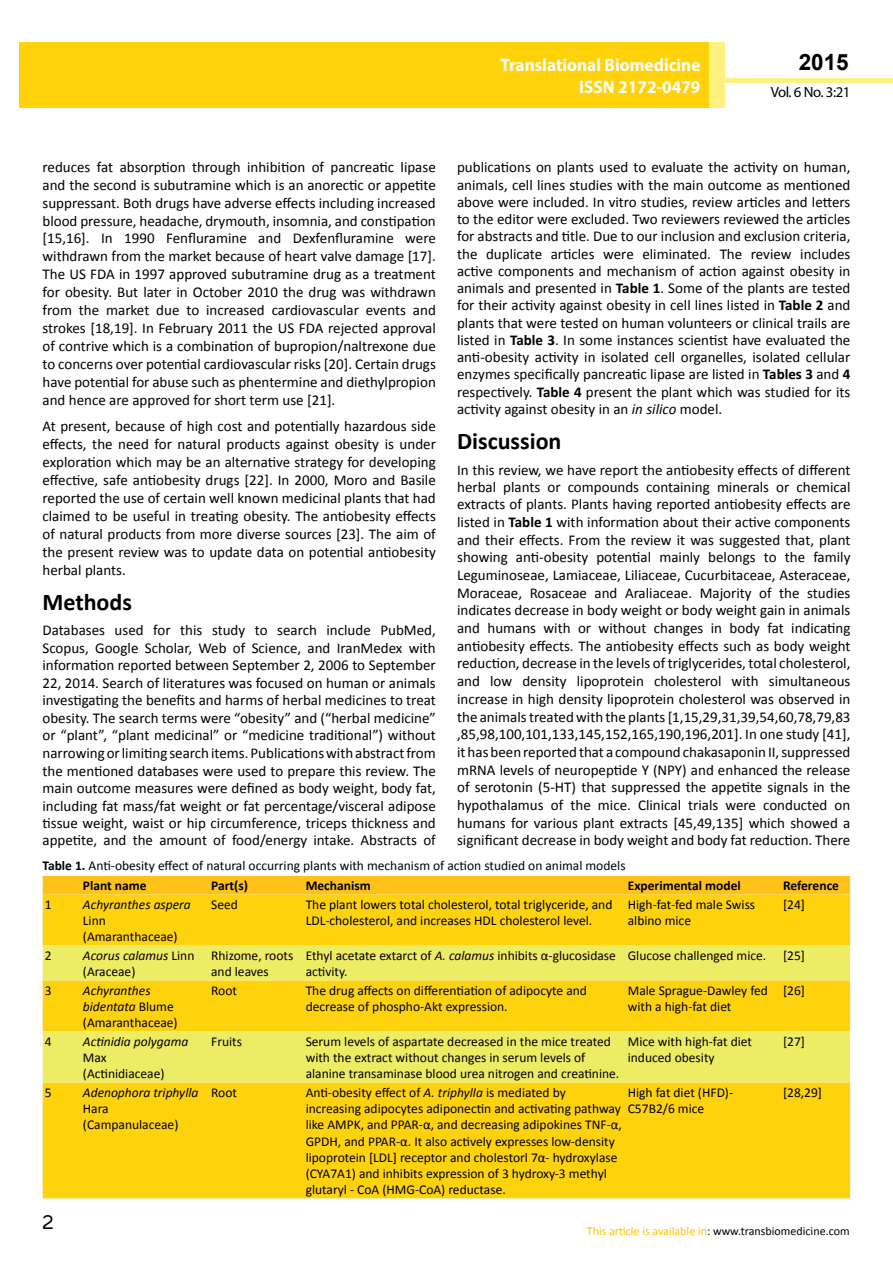
<style>
.page{position:relative;width:893px;height:1263px;background:#fff}
.page>*{position:absolute;margin:0;border:0;box-sizing:border-box;transform-origin:0 0}
.t1{font:25.5px "Tunga";color:#000}
.t2{font:700 24px "Calibri";color:#000}
.t3{font:700 22.5px "Arial";color:#000}
.t4{font:700 18px/21.6px "Myriad Pro";color:#fff;text-align:right;scale:.96 1}
.t5{font:15px/17.9px "Calibri";color:#000;text-align:justify}
.t6{font:14.85px "Myriad Pro";letter-spacing:-.03em;color:#000}
.t7{font:13.5px/16.2px "Calibri";color:#000}
.t8{font:italic 13.5px/16.2px "Calibri";color:#000}
.t9{font:700 13.5px "Calibri";color:#000}
.t10{font:12px "Calibri";color:#000}
.s1{font-weight:700}
.s2{font-style:italic}
.s3{font-style:normal}
.s4{color:#ffc000}
</style>
<div class="page">
<hr style="left:725px;top:78px;width:168px;height:4px;background:#fff180">
<div style="left:19px;top:42px;width:690px;height:66px;background:#ffd20a"></div>
<div style="left:709px;top:42px;width:16px;height:66px;background:#fff180"></div>
<div style="left:43px;top:876px;width:807px;height:18px;background:#ffc21a"></div>
<div style="left:43px;top:894px;width:807px;height:304px;background:#fed20c"></div>
<svg style="left:43px;top:945px;width:807px;height:137px;background:#f4e144"></svg>
<p class="t4" style="left:517px;top:53px;width:198px">ARCHIVOS DE MEDICINA<br>ISSN 1698-9465</p>
<h3 class="t3" style="left:799px;top:47px;width:52px">2015</h3>
<p class="t4" style="left:501px;top:54px;width:210px">Translational Biomedicine<br>ISSN 2172-0479</p>
<p class="t6" style="left:771px;top:83px;width:81px">Vol. 6 No. 3:21</p>
<p class="t5" style="left:43px;top:159px;width:395px">reduces fat absorption through inhibition of pancreatic lipase and the second is subutramine which is an anorectic or appetite suppressant. Both drugs have adverse effects including increased blood pressure, headache, drymouth, insomnia, and constipation [15,16]. In 1990 Fenfluramine and Dexfenfluramine were withdrawn from the market because of heart valve damage [17].<br>The US FDA in 1997 approved subutramine drug as a treatment for obesity. But later in October 2010 the drug was withdrawn from the market due to increased cardiovascular events and strokes [18,19]. In February 2011 the US FDA rejected approval of contrive which is a combination of bupropion/naltrexone due to concerns over potential cardiovascular risks [20]. Certain drugs have potential for abuse such as phentermine and diethylpropion and hence are approved for short term use [21].</p>
<p class="t5" style="left:43px;top:418px;width:395px">At present, because of high cost and potentially hazardous side effects, the need for natural products against obesity is under exploration which may be an alternative strategy for developing effective, safe antiobesity drugs [22]. In 2000, Moro and Basile reported the use of certain well known medicinal plants that had claimed to be useful in treating obesity. The antiobesity effects of natural products from more diverse sources [23]. The aim of the present review was to update data on potential antiobesity herbal plants.</p>
<h2 class="t2" style="left:43px;top:586px;width:91px">Methods</h2>
<p class="t5" style="left:42px;top:622px;width:395px">Databases used for this study to search include PubMed, Scopus, Google Scholar, Web of Science, and IranMedex with information reported between September 2, 2006 to September 22, 2014. Search of literatures was focused on human or animals investigating the benefits and harms of herbal medicines to treat obesity. The search terms were “obesity” and (“herbal medicine” or “plant”, “plant medicinal” or “medicine traditional”) without narrowing orlimiting search items. Publicationswith abstractfrom the mentioned databases were used to prepare this review. The main outcome measures were defined as body weight, body fat, including fat mass/fat weight or fat percentage/visceral adipose tissue weight, waist or hip circumference, triceps thickness and appetite, and the amount of food/energy intake. Abstracts of</p>
<p class="t5" style="left:457px;top:159px;width:395px;line-height:17.2px">publications on plants used to evaluate the activity on human, animals, cell lines studies with the main outcome as mentioned above were included. In vitro studies, review articles and letters to the editor were excluded. Two reviewers reviewed the articles for abstracts and title. Due to our inclusion and exclusion criteria, the duplicate articles were eliminated. The review includes active components and mechanism of action against obesity in animals and presented in <span class="s1">Table 1</span>. Some of the plants are tested for their activity against obesity in cell lines listed in <span class="s1">Table 2</span> and plants that were tested on human volunteers or clinical trails are listed in <span class="s1">Table 3</span>. In some instances scientist have evaluated the anti-obesity activity in isolated cell organelles, isolated cellular enzymes specifically pancreatic lipase are listed in <span class="s1">Tables 3</span> and <span class="s1">4 </span>respectively. <span class="s1">Table 4</span> present the plant which was studied for its activity against obesity in an <span class="s2">in silico</span> model.</p>
<h2 class="t2" style="left:457px;top:425px;width:106px">Discussion</h2>
<p class="t5" style="left:457px;top:461px;width:395px">In this review, we have report the antiobesity effects of different herbal plants or compounds containing minerals or chemical extracts of plants. Plants having reported antiobesity effects are listed in <span class="s1">Table 1</span> with information about their active components and their effects. From the review it was suggested that, plant showing anti-obesity potential mainly belongs to the family Leguminoseae, Lamiaceae, Liliaceae, Cucurbitaceae, Asteraceae, Moraceae, Rosaceae and Araliaceae. Majority of the studies indicates decrease in body weight or body weight gain in animals and humans with or without changes in body fat indicating antiobesity effects. The antiobesity effects such as body weight reduction, decrease in the levels of triglycerides, total cholesterol, and low density lipoprotein cholesterol with simultaneous increase in high density lipoprotein cholesterol was observed in the animalstreated with the plants[1,15,29,31,39,54,60,78,79,83 ,85,98,100,101,133,145,152,165,190,196,201]. In one study [41], it has been reported that a compound chakasaponin II,suppressed mRNA levels of neuropeptide Y (NPY) and enhanced the release of serotonin (5-HT) that suppressed the appetite signals in the hypothalamus of the mice. Clinical trials were conducted on humans for various plant extracts [45,49,135] which showed a significant decrease in body weight and body fat reduction. There</p>
<p class="t7" style="left:83px;top:855px;width:544px;line-height:20.5px;text-indent:-41px"><span class="s1">Table 1.</span> Anti-obesity effect of natural occurring plants with mechanism of action studied on animal models<br><span class="s1">Plant name</span></p>
<p class="t9" style="left:211px;top:877px;width:38px">Part(s)</p>
<p class="t9" style="left:306px;top:877px;width:67px">Mechanism</p>
<p class="t9" style="left:628px;top:877px;width:115px">Experimental model</p>
<p class="t9" style="left:783px;top:877px;width:58px">Reference</p>
<p class="t7" style="left:45px;top:896px;width:8px">1</p>
<p class="t8" style="left:83px;top:896px;width:109px">Achyranthes aspera</p>
<p class="t7" style="left:83px;top:913px;width:96px">Linn (Amaranthaceae)</p>
<p class="t7" style="left:211px;top:896px;width:28px">Seed</p>
<p class="t7" style="left:306px;top:896px;width:308px">The plant lowers total cholesterol, total triglyceride, and<br>LDL-cholesterol, and increases HDL cholesterol level.</p>
<p class="t7" style="left:628px;top:896px;width:129px">High-fat-fed male Swiss albino mice</p>
<p class="t7" style="left:783px;top:896px;width:23px">[24]</p>
<p class="t7" style="left:45px;top:947px;width:8px">2</p>
<p class="t8" style="left:83px;top:947px;width:113px">Acorus calamus <span class="s3">Linn (Araceae)</span></p>
<p class="t7" style="left:211px;top:947px;width:84px">Rhizome, roots and leaves</p>
<p class="t7" style="left:306px;top:947px;width:312px">Ethyl acetate extarct of <span class="s2">A. calamus</span> inhibits α-glucosidase activity.</p>
<p class="t7" style="left:628px;top:947px;width:179px">Glucose challenged mice. [25]</p>
<p class="t7" style="left:45px;top:982px;width:8px">3</p>
<p class="t8" style="left:83px;top:982px;width:96px">Achyranthes bidentata <span class="s3">Blume (Amaranthaceae)</span></p>
<p class="t7" style="left:211px;top:982px;width:27px">Root</p>
<p class="t7" style="left:306px;top:982px;width:283px">The drug affects on differentiation of adipocyte and decrease of phospho-Akt expression.</p>
<p class="t7" style="left:628px;top:982px;width:142px">Male Sprague-Dawley fed with a high-fat diet</p>
<p class="t7" style="left:783px;top:982px;width:23px">[26]</p>
<p class="t7" style="left:45px;top:1033px;width:8px">4</p>
<p class="t8" style="left:83px;top:1033px;width:107px">Actinidia polygama</p>
<p class="t7" style="left:83px;top:1049px;width:83px">Max (Actinidiaceae)</p>
<p class="t7" style="left:211px;top:1033px;width:32px">Fruits</p>
<p class="t7" style="left:306px;top:1033px;width:315px">Serum levels of aspartate decreased in the mice treated with the extract without changes in serum levels of alanine transaminase blood urea nitrogen and creatinine.</p>
<p class="t7" style="left:628px;top:1033px;width:126px">Mice with high-fat diet induced obesity</p>
<p class="t7" style="left:783px;top:1033px;width:23px">[27]</p>
<p class="t7" style="left:45px;top:1084px;width:8px">5</p>
<p class="t8" style="left:83px;top:1084px;width:117px">Adenophora triphylla</p>
<p class="t7" style="left:83px;top:1100px;width:97px">Hara (Campanulaceae)</p>
<h1 class="t1" style="left:42px;top:1205px;width:13px">2</h1>
<p class="t7" style="left:211px;top:1084px;width:27px">Root</p>
<p class="t7" style="left:306px;top:1084px;width:318px">Anti-obesity effect of <span class="s2">A. triphylla</span> is mediated by increasing adipocytes adiponectin and activating pathway like AMPK, and PPAR-α, and decreasing adipokines TNF-α, GPDH, and PPAR-α. It also actively expresses low-density lipoprotein [LDL] receptor and cholestorl 7α- hydroxylase (CYA7A1) and inhibits expression of 3 hydroxy-3 methyl glutaryl - CoA (HMG-CoA) reductase.</p>
<p class="t7" style="left:628px;top:1084px;width:107px">High fat diet (HFD)-<br>C57B2/6 mice</p>
<p class="t7" style="left:783px;top:1084px;width:41px">[28,29]</p>
<p class="t10" style="left:587px;top:1223px;width:264px"><span class="s4">This article is available in</span>: www.transbiomedicine.com</p>
</div>
